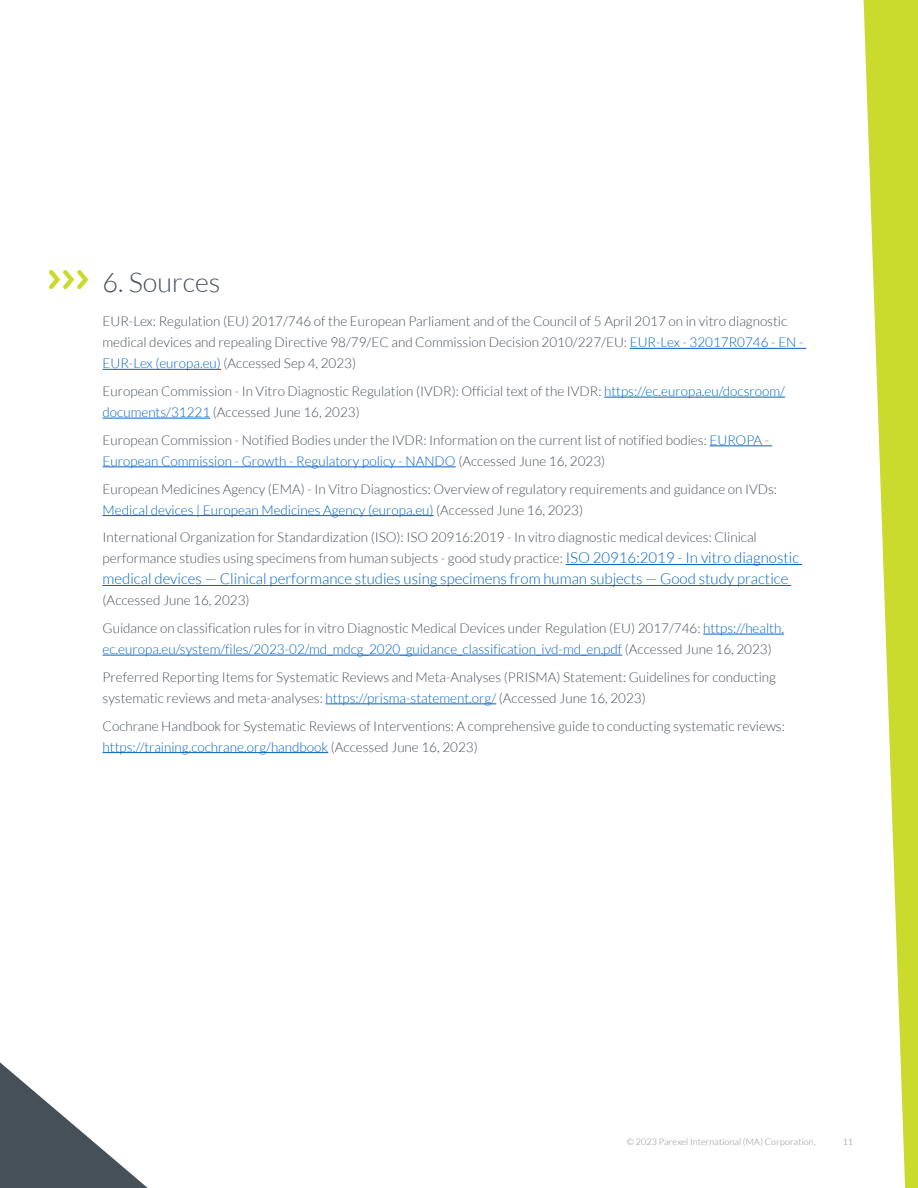
<style>
.page{position:relative;width:918px;height:1188px;background:#fff}
.page>*{position:absolute;margin:0;border:0;box-sizing:border-box;transform-origin:0 0}
.t1{font:300 27px "Lato";color:#465058}
.t2{font:300 15px "Lato";color:#0563c1}
.t3{font:300 13.5px/21px "Lato";color:#465058}
.t4{font:300 13.5px "Lato";color:#0563c1}
.t5{font:300 9px "Lato";letter-spacing:.015em;color:#81888f}
.s1{color:#0563c1}
.s2{font-size:15px;color:#0563c1}
.s3{color:#465058}
</style>
<div class="page">
<svg style="left:0;top:1062px;width:148px;height:126px"></svg>
<svg style="left:863px;top:0;width:55px;height:1188px;fill:#cadb2e"></svg>
<hr style="left:630px;top:348px;width:176px;height:1px;background:#0563c1">
<hr style="left:103px;top:369px;width:118px;height:1px;background:#0563c1">
<hr style="left:604px;top:397px;width:181px;height:1px;background:#0563c1">
<hr style="left:103px;top:418px;width:107px;height:1px;background:#0563c1">
<hr style="left:710px;top:446px;width:62px;height:1px;background:#0563c1">
<hr style="left:103px;top:467px;width:353px;height:1px;background:#0563c1">
<hr style="left:103px;top:515px;width:331px;height:1px;background:#0563c1">
<hr style="left:566px;top:564px;width:236px;height:1px;background:#0563c1">
<hr style="left:103px;top:585px;width:688px;height:1px;background:#0563c1">
<hr style="left:703px;top:634px;width:81px;height:1px;background:#0563c1">
<hr style="left:103px;top:655px;width:519px;height:1px;background:#0563c1">
<hr style="left:326px;top:704px;width:170px;height:1px;background:#0563c1">
<hr style="left:103px;top:752px;width:225px;height:1px;background:#0563c1">
<svg style="left:49px;top:270px;width:39px;height:19px"></svg>
<h1 class="t1" style="left:103px;top:268px;width:119px">6. Sources</h1>
<p class="t3" style="left:103px;top:311px;width:703px">EUR-Lex: Regulation (EU) 2017/746 of the European Parliament and of the Council of 5 April 2017 on in vitro diagnostic medical devices and repealing Directive 98/79/EC and Commission Decision 2010/227/EU: <span class="s1">EUR-Lex - 32017R0746 - EN -<br>EUR-Lex (europa.eu)</span> (Accessed Sep 4, 2023)</p>
<p class="t3" style="left:103px;top:381px;width:684px">European Commission - In Vitro Diagnostic Regulation (IVDR): Official text of the IVDR: <span class="s1">https://ec.europa.eu/docsroom/ documents/31221</span> (Accessed June 16, 2023)</p>
<p class="t3" style="left:103px;top:429px;width:668px">European Commission - Notified Bodies under the IVDR: Information on the current list of notified bodies: <span class="s1">EUROPA -<br>European Commission - Growth - Regulatory policy - NANDO</span> (Accessed June 16, 2023)</p>
<p class="t3" style="left:103px;top:478px;width:676px">European Medicines Agency (EMA) - In Vitro Diagnostics: Overview of regulatory requirements and guidance on IVDs:<br><span class="s1">Medical devices | European Medicines Agency (europa.eu)</span> (Accessed June 16, 2023)</p>
<p class="t3" style="left:103px;top:527px;width:698px">International Organization for Standardization (ISO): ISO 20916:2019 - In vitro diagnostic medical devices: Clinical performance studies using specimens from human subjects - good study practice: <span class="s2">ISO 20916:2019 - In vitro diagnostic</span></p>
<p class="t2" style="left:103px;top:571px;width:687px">medical devices — Clinical performance studies using specimens from human subjects — Good study practice</p>
<p class="t3" style="left:103px;top:587px;width:683px;line-height:27.8px">(Accessed June 16, 2023)<br>Guidance on classification rules for in vitro Diagnostic Medical Devices under Regulation (EU) 2017/746: <span class="s1">https://health.</span></p>
<p class="t3" style="left:103px;top:635px;width:675px;line-height:27.8px"><span class="s1">ec.europa.eu/system/files/2023-02/md_mdcg_2020_guidance_classification_ivd-md_en.pdf</span> (Accessed June 16, 2023)<br>Preferred Reporting Items for Systematic Reviews and Meta-Analyses (PRISMA) Statement: Guidelines for conducting</p>
<p class="t3" style="left:103px;top:684px;width:684px;line-height:27.8px">systematic reviews and meta-analyses: <span class="s1">https://prisma-statement.org/</span> (Accessed June 16, 2023)<br>Cochrane Handbook for Systematic Reviews of Interventions: A comprehensive guide to conducting systematic reviews:</p>
<p class="t4" style="left:103px;top:739px;width:377px">https://training.cochrane.org/handbook <span class="s3">(Accessed June 16, 2023)</span></p>
<p class="t5" style="left:627px;top:1137px;width:191px">© 2023 Parexel International (MA) Corporation.</p>
<p class="t5" style="left:843px;top:1137px;width:12px">11</p>
</div>
